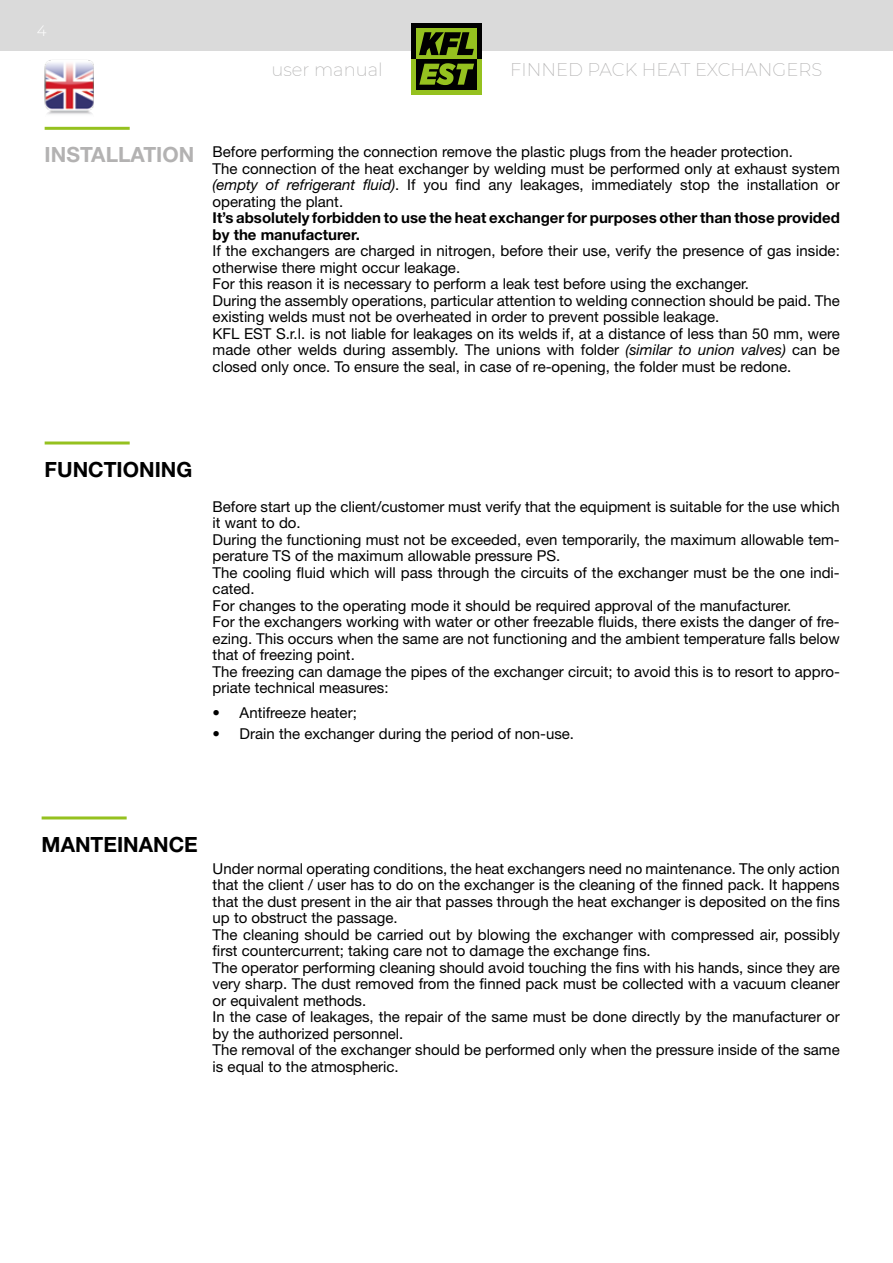
<style>
.page{position:relative;width:893px;height:1263px;background:#fff}
.page>*{position:absolute;margin:0;border:0;box-sizing:border-box;transform-origin:0 0}
.t1{font:700 21px "Helvetica Neue LT Std";color:#000}
.t2{font:700 21px "Helvetica Neue LT Std";color:#b3b2b2}
.t3{font:200 18px "Montserrat";color:#b3b2b2}
.t4{font:15px/16.5px "Helvetica Neue LT Std";color:#000}
.t5{font:700 15px/16.5px "Helvetica Neue LT Std";color:#000}
.t6{font:300 15px "Montserrat";color:#fff}
.s1{font-style:italic}
</style>
<div class="page">
<div style="left:0;top:0;width:893px;height:51px;background:#dadada"></div>
<img style="left:45px;top:60px;width:49px;height:55px">
<div style="left:411px;top:59px;width:71px;height:35px;background:#95c11f"></div>
<div style="left:411px;top:23px;width:71px;height:36px;background:#000"></div>
<div style="left:416px;top:28px;width:61px;height:31px;background:#95c11f"></div>
<div style="left:416px;top:59px;width:61px;height:31px;background:#000"></div>
<svg style="left:419px;top:32px;width:55px;height:23px"></svg>
<svg style="left:419px;top:63px;width:55px;height:22px"></svg>
<hr style="left:45px;top:127px;width:85px;height:3px;background:#95c11f">
<hr style="left:45px;top:441px;width:85px;height:3px;background:#95c11f">
<hr style="left:42px;top:816px;width:85px;height:3px;background:#95c11f">
<p class="t6" style="left:37px;top:20px;width:11px">4</p>
<p class="t3" style="left:271px;top:57px;width:113px">user manual</p>
<p class="t3" style="left:510px;top:57px;width:313px">FINNED PACK HEAT EXCHANGERS</p>
<h1 class="t2" style="left:45px;top:142px;width:151px">INSTALLATION</h1>
<p class="t4" style="left:213px;top:143px;width:629px">Before performing the connection remove the plastic plugs from the header protection.<br>The connection of the heat exchanger by welding must be performed only at exhaust system <span class="s1">(empty of refrigerant fluid)</span>. If you find any leakages, immediately stop the installation or operating the plant.</p>
<p class="t5" style="left:213px;top:209px;width:629px">It’s absolutely forbidden to use the heat exchanger for purposes other than those provided by the manufacturer.</p>
<p class="t4" style="left:213px;top:242px;width:629px">If the exchangers are charged in nitrogen, before their use, verify the presence of gas inside: otherwise there might occur leakage.<br>For this reason it is necessary to perform a leak test before using the exchanger.<br>During the assembly operations, particular attention to welding connection should be paid. The existing welds must not be overheated in order to prevent possible leakage.<br>KFL EST S.r.l. is not liable for leakages on its welds if, at a distance of less than 50 mm, were made other welds during assembly. The unions with folder <span class="s1">(similar to union valves)</span> can be closed only once. To ensure the seal, in case of re-opening, the folder must be redone.</p>
<h1 class="t1" style="left:45px;top:457px;width:149px">FUNCTIONING</h1>
<p class="t4" style="left:213px;top:498px;width:629px">Before start up the client/customer must verify that the equipment is suitable for the use which it want to do.<br>During the functioning must not be exceeded, even temporarily, the maximum allowable tem&shy;perature TS of the maximum allowable pressure PS.<br>The cooling fluid which will pass through the circuits of the exchanger must be the one indi&shy;cated.<br>For changes to the operating mode it should be required approval of the manufacturer.<br>For the exchangers working with water or other freezable fluids, there exists the danger of fre&shy;ezing. This occurs when the same are not functioning and the ambient temperature falls below that of freezing point.<br>The freezing can damage the pipes of the exchanger circuit; to avoid this is to resort to appro&shy;priate technical measures:</p>
<p class="t4" style="left:213px;top:704px;width:146px">• Antifreeze heater;</p>
<p class="t4" style="left:213px;top:725px;width:363px">• Drain the exchanger during the period of non-use.</p>
<h1 class="t1" style="left:42px;top:832px;width:158px">MANTEINANCE</h1>
<p class="t4" style="left:213px;top:860px;width:629px">Under normal operating conditions, the heat exchangers need no maintenance. The only action that the client / user has to do on the exchanger is the cleaning of the finned pack. It happens that the dust present in the air that passes through the heat exchanger is deposited on the fins up to obstruct the passage.<br>The cleaning should be carried out by blowing the exchanger with compressed air, possibly first countercurrent; taking care not to damage the exchange fins.<br>The operator performing cleaning should avoid touching the fins with his hands, since they are very sharp. The dust removed from the finned pack must be collected with a vacuum cleaner or equivalent methods.<br>In the case of leakages, the repair of the same must be done directly by the manufacturer or by the authorized personnel.<br>The removal of the exchanger should be performed only when the pressure inside of the same is equal to the atmospheric.</p>
</div>
